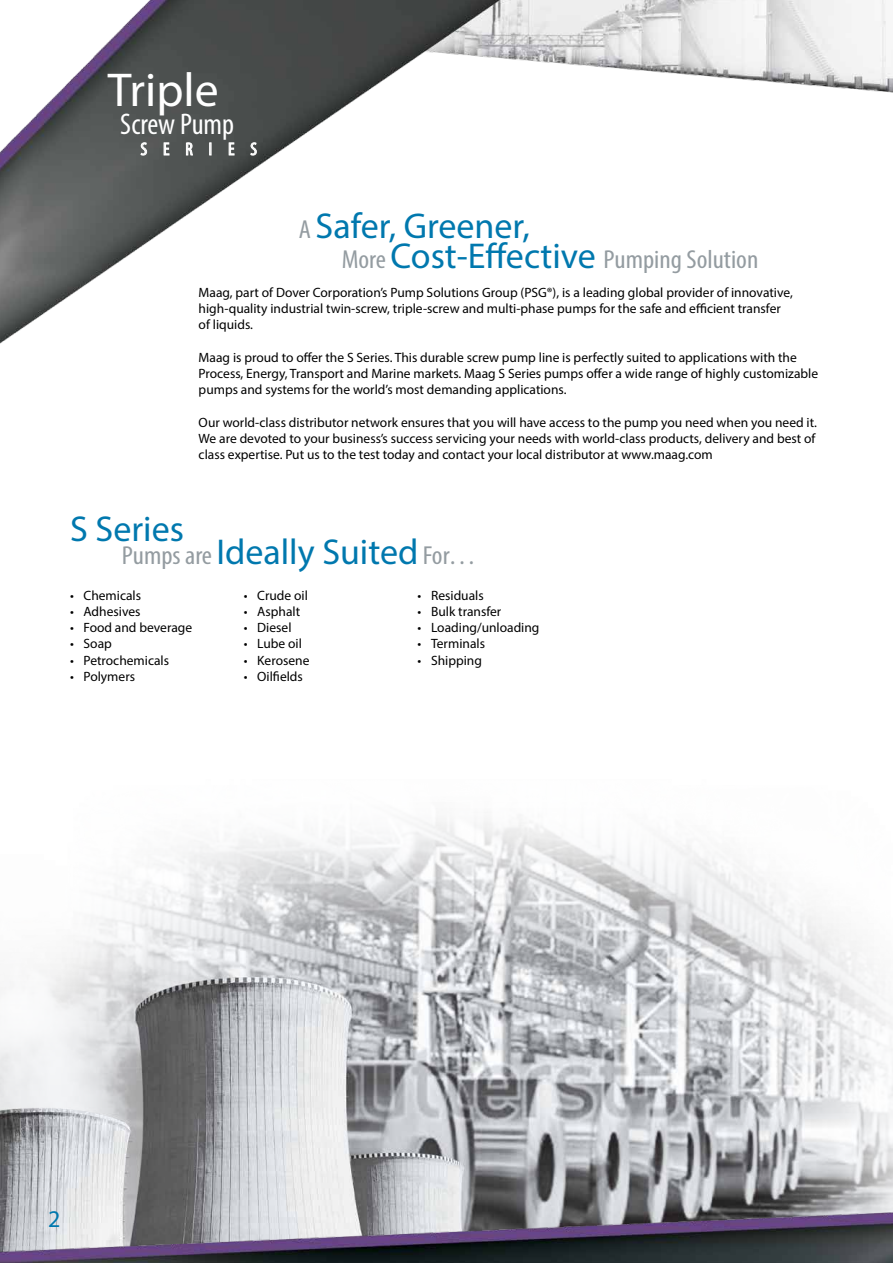
<style>
.page{position:relative;width:893px;height:1263px;background:#fff}
.page>*{position:absolute;margin:0;border:0;box-sizing:border-box;transform-origin:0 0}
.t1{font:47.7px "Myriad Pro";color:#fff}
.t2{font:36px "Myriad Pro";color:#0078ae}
.t3{font:condensed 30px "Myriad Pro";color:#fff}
.t4{font:condensed 26.1px "Myriad Pro";color:#949ca1;scale:1.08 1}
.t5{font:24px "Myriad Pro";color:#0078ae}
.t6{font:condensed 18px "Myriad Pro";letter-spacing:.88em;color:#fff}
.t7{font:13.5px/16.2px "Myriad Pro";color:#000}
.s1{font-stretch:condensed;font-size:26.1px;color:#949ca1}
.s2{font-stretch:normal;font-size:36px;color:#0078ae}
</style>
<div class="page">
<img style="left:0;top:818px;width:893px;height:231px">
<img style="left:0;top:0;width:893px;height:344px">
<img style="left:0;top:1049px;width:893px;height:214px">
<svg style="left:140px;top:142px;width:7px;height:14px"></svg>
<svg style="left:163px;top:142px;width:7px;height:14px"></svg>
<svg style="left:186px;top:142px;width:7px;height:14px"></svg>
<svg style="left:209px;top:143px;width:2px;height:12px"></svg>
<svg style="left:229px;top:142px;width:6px;height:14px"></svg>
<svg style="left:250px;top:142px;width:7px;height:14px"></svg>
<h1 class="t1" style="left:108px;top:61px;width:112px">Triple</h1>
<h3 class="t3" style="left:120px;top:106px;width:115px">Screw Pump</h3>
<h3 class="t6" style="left:141px;top:138px;width:118px">SERIES</h3>
<h2 class="t2" style="left:299px;top:203px;width:232px"><span class="s1">A</span> Safer, Greener,</h2>
<h3 class="t4" style="left:342px;top:244px;width:387px">More <span class="s2">Cost-Effective</span> Pumping Solution</h3>
<p class="t7" style="left:199px;top:284px;width:596px">Maag, part of Dover Corporation’s Pump Solutions Group (PSG®), is a leading global provider of innovative, high-quality industrial twin-screw, triple-screw and multi-phase pumps for the safe and efficient transfer of liquids.</p>
<p class="t7" style="left:199px;top:349px;width:621px">Maag is proud to offer the S Series. This durable screw pump line is perfectly suited to applications with the<br>Process, Energy, Transport and Marine markets. Maag S Series pumps offer a wide range of highly customizable pumps and systems for the world’s most demanding applications.</p>
<p class="t7" style="left:199px;top:414px;width:620px;text-align:justify">Our world-class distributor network ensures that you will have access to the pump you need when you need it.<br>We are devoted to your business’s success servicing your needs with world-class products, delivery and best of class expertise. Put us to the test today and contact your local distributor at www.maag.com</p>
<h2 class="t2" style="left:70px;top:506px;width:116px">S Series</h2>
<h2 class="t2" style="left:122px;top:530px;width:356px"><span class="s1">Pumps are</span> Ideally Suited <span class="s1">For…</span></h2>
<p class="t7" style="left:70px;top:587px;width:73px">• Chemicals</p>
<p class="t7" style="left:70px;top:603px;width:72px">• Adhesives</p>
<p class="t7" style="left:70px;top:619px;width:124px">• Food and beverage</p>
<p class="t7" style="left:70px;top:636px;width:43px">• Soap</p>
<p class="t7" style="left:70px;top:652px;width:101px">• Petrochemicals</p>
<p class="t7" style="left:70px;top:668px;width:67px">• Polymers</p>
<p class="t7" style="left:244px;top:587px;width:66px">• Crude oil</p>
<p class="t7" style="left:244px;top:603px;width:58px">• Asphalt</p>
<p class="t7" style="left:244px;top:619px;width:49px">• Diesel</p>
<p class="t7" style="left:244px;top:636px;width:60px">• Lube oil</p>
<p class="t7" style="left:244px;top:652px;width:67px">• Kerosene</p>
<p class="t7" style="left:244px;top:668px;width:61px">• Oilfields</p>
<p class="t7" style="left:418px;top:587px;width:68px">• Residuals</p>
<p class="t7" style="left:418px;top:603px;width:85px">• Bulk transfer</p>
<p class="t7" style="left:418px;top:619px;width:123px">• Loading/unloading</p>
<p class="t7" style="left:418px;top:636px;width:69px">• Terminals</p>
<p class="t7" style="left:418px;top:652px;width:66px">• Shipping</p>
<h3 class="t5" style="left:48px;top:1204px;width:14px">2</h3>
</div>
